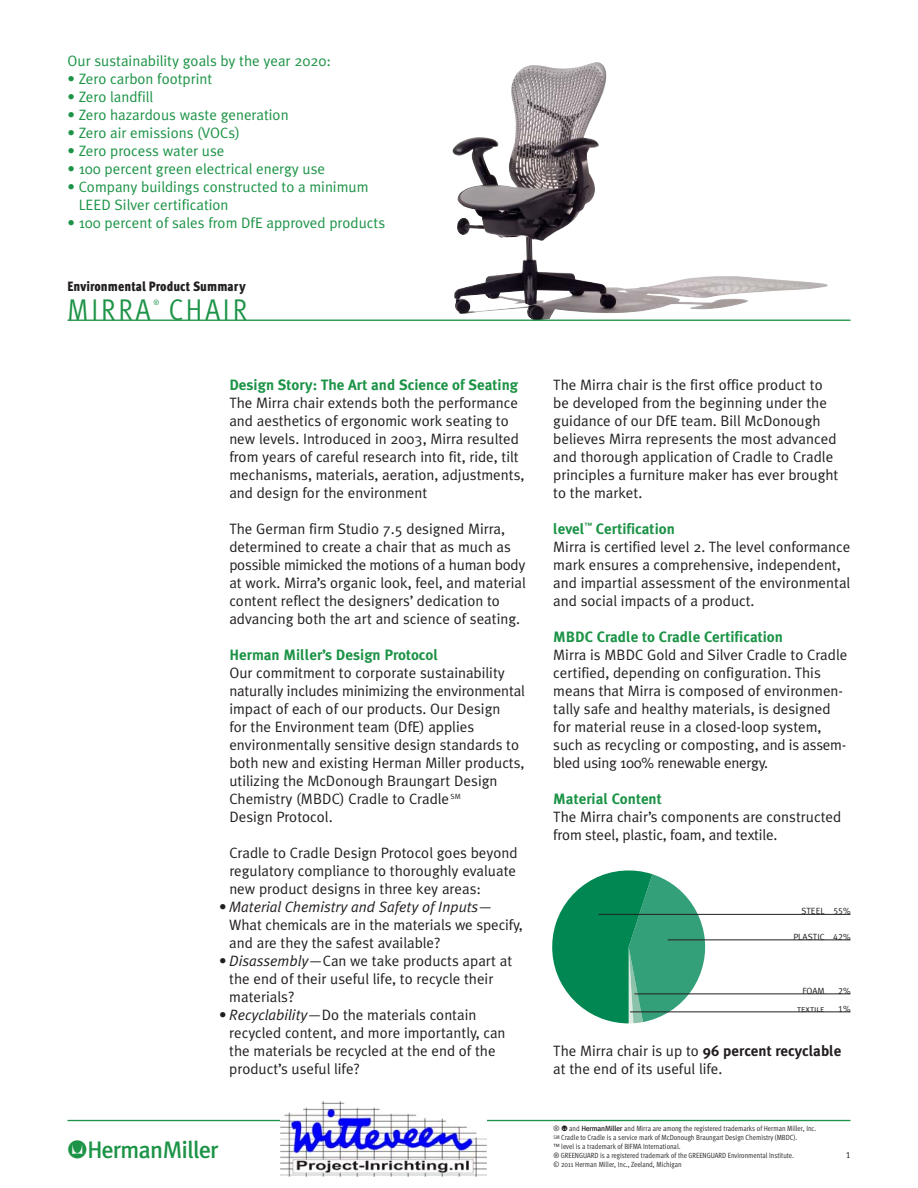
<style>
.page{position:relative;width:918px;height:1188px;background:#fff}
.page>*{position:absolute;margin:0;border:0;box-sizing:border-box;transform-origin:0 0}
.t1{font:30px "Meta Cond Normal";letter-spacing:.095em;color:#1c9346}
.t2{font:24px "Herman Miller Logo";color:#1c9346}
.t3{font:15px/18px "Meta Plus Normal";color:#231f20}
.t4{font:15px/18px "Meta Plus Normal";color:#1c9346}
.t5{font:700 15px "Meta Plus";color:#1c9346}
.t6{font:900 13.5px "Meta Cond";letter-spacing:.005em;color:#231f20}
.t7{font:9px "Meta Plus Normal Caps";color:#231f20}
.t8{font:7.5px/9px "Meta Cond Normal";color:#231f20}
.t9{font:7.5px "Meta Cond Normal";color:#1c9346}
.s1{font-style:italic}
.s2{font-family:"Meta Plus";font-weight:700}
.s3{font-family:"Meta Plus Normal"}
.s4{font-family:"Herman Miller Logo"}
</style>
<div class="page">
<img style="left:454px;top:62px;width:374px;height:258px">
<hr style="left:68px;top:320px;width:782px;height:1px;background:#1c9346">
<hr style="left:68px;top:1120px;width:782px;height:1px;background:#1c9346">
<svg style="left:552px;top:870px;width:156px;height:153px"></svg>
<hr style="left:599px;top:914px;width:251px;height:1px;background:#231f20">
<hr style="left:668px;top:940px;width:183px;height:1px;background:#231f20">
<hr style="left:634px;top:994px;width:216px;height:1px;background:#231f20">
<hr style="left:630px;top:1012px;width:220px;height:1px;background:#231f20">
<img style="left:281px;top:1102px;width:205px;height:74px">
<p class="t4" style="left:68px;top:53px;width:265px">Our sustainability goals by the year 2020:</p>
<p class="t4" style="left:68px;top:71px;width:146px">• Zero carbon footprint</p>
<p class="t4" style="left:68px;top:89px;width:87px">• Zero landfill</p>
<p class="t4" style="left:68px;top:107px;width:223px">• Zero hazardous waste generation</p>
<p class="t4" style="left:68px;top:125px;width:174px">• Zero air emissions (VOCs)</p>
<p class="t4" style="left:68px;top:143px;width:159px">• Zero process water use</p>
<p class="t4" style="left:68px;top:161px;width:259px">• 100 percent green electrical energy use</p>
<p class="t4" style="left:79px;top:179px;width:291px;text-indent:-11px">• Company buildings constructed to a minimum<br>LEED Silver certification</p>
<p class="t4" style="left:68px;top:215px;width:319px">• 100 percent of sales from DfE approved products</p>
<p class="t6" style="left:68px;top:279px;width:180px">Environmental Product Summary</p>
<h1 class="t1" style="left:68px;top:299px;width:84px">MIRRA</h1>
<p class="t9" style="left:153px;top:299px;width:7px">®</p>
<h1 class="t1" style="left:169px;top:299px;width:80px">CHAIR</h1>
<p class="t5" style="left:229px;top:378px;width:290px">Design Story: The Art and Science of Seating</p>
<p class="t3" style="left:229px;top:395px;width:297px">The Mirra chair extends both the performance and aesthetics of ergonomic work seating to new levels. Introduced in 2003, Mirra resulted from years of careful research into fit, ride, tilt mechanisms, materials, aeration, adjustments, and design for the environment</p>
<p class="t3" style="left:229px;top:521px;width:298px">The German firm Studio 7.5 designed Mirra, determined to create a chair that as much as possible mimicked the motions of a human body at work. Mirra’s organic look, feel, and material content reflect the designers’ dedication to advancing both the art and science of seating.</p>
<p class="t5" style="left:229px;top:648px;width:210px">Herman Miller’s Design Protocol</p>
<p class="t3" style="left:229px;top:665px;width:297px">Our commitment to corporate sustainability naturally includes minimizing the environmental impact of each of our products. Our Design<br>for the Environment team (DfE) applies environmentally sensitive design standards to both new and existing Herman Miller products, utilizing the McDonough Braungart Design Chemistry (MBDC) Cradle to Cradle <sup>SM<br></sup>Design Protocol.</p>
<p class="t3" style="left:229px;top:845px;width:290px;text-align:justify">Cradle to Cradle Design Protocol goes beyond regulatory compliance to thoroughly evaluate new product designs in three key areas:</p>
<p class="t3" style="left:229px;top:899px;width:295px;text-indent:-10px">• <span class="s1">Material Chemistry and Safety of Inputs</span>—<br>What chemicals are in the materials we specify, and are they the safest available?</p>
<p class="t3" style="left:229px;top:953px;width:284px;text-indent:-10px">• <span class="s1">Disassembly</span>—Can we take products apart at the end of their useful life, to recycle their materials?</p>
<p class="t3" style="left:229px;top:1007px;width:278px;text-indent:-10px">• <span class="s1">Recyclability</span>—Do the materials contain recycled content, and more importantly, can the materials be recycled at the end of the product’s useful life?</p>
<p class="t3" style="left:553px;top:377px;width:287px">The Mirra chair is the first office product to be developed from the beginning under the guidance of our DfE team. Bill McDonough believes Mirra represents the most advanced and thorough application of Cradle to Cradle principles a furniture maker has ever brought to the market.</p>
<p class="t5" style="left:553px;top:522px;width:123px">level<sup>™</sup> Certification</p>
<p class="t3" style="left:553px;top:539px;width:299px">Mirra is certified level 2. The level conformance mark ensures a comprehensive, independent, and impartial assessment of the environmental and social impacts of a product.</p>
<p class="t5" style="left:553px;top:630px;width:231px">MBDC Cradle to Cradle Certification</p>
<p class="t3" style="left:553px;top:647px;width:296px">Mirra is MBDC Gold and Silver Cradle to Cradle certified, depending on configuration. This means that Mirra is composed of environmen&shy;tally safe and healthy materials, is designed for material reuse in a closed-loop system, such as recycling or composting, and is assem&shy;bled using 100% renewable energy.</p>
<p class="t5" style="left:553px;top:792px;width:110px">Material Content</p>
<p class="t3" style="left:553px;top:809px;width:289px">The Mirra chair’s components are constructed from steel, plastic, foam, and textile.</p>
<p class="t7" style="left:801px;top:908px;width:51px">STEEL 55%</p>
<p class="t7" style="left:793px;top:933px;width:59px">PLASTIC 42%</p>
<p class="t7" style="left:802px;top:987px;width:24px">FOAM</p>
<p class="t7" style="left:838px;top:987px;width:14px">2%</p>
<p class="t7" style="left:797px;top:1005px;width:29px">textile</p>
<p class="t7" style="left:838px;top:1005px;width:14px">1%</p>
<p class="t3" style="left:553px;top:1043px;width:290px">The Mirra chair is up to <span class="s2">96 percent recyclable </span>at the end of its useful life.</p>
<p class="t8" style="left:554px;top:1124px;width:264px"><span class="s3">®</span> <span class="s4">Y</span> and <span class="s4">Z</span> and Mirra are among the registered trademarks of Herman Miller, Inc.<br><sup>SM</sup> Cradle to Cradle is a service mark of McDonough Braungart Design Chemistry (MBDC).<br>™ level is a trademark of BIFMA International.<br>® GREENGUARD is a registered trademark of the GREENGUARD Environmental Institute.<br>© 2011 Herman Miller, Inc., Zeeland, Michigan</p>
<h2 class="t2" style="left:68px;top:1136px;width:153px">L</h2>
<p class="t7" style="left:846px;top:1152px;width:6px">1</p>
</div>
